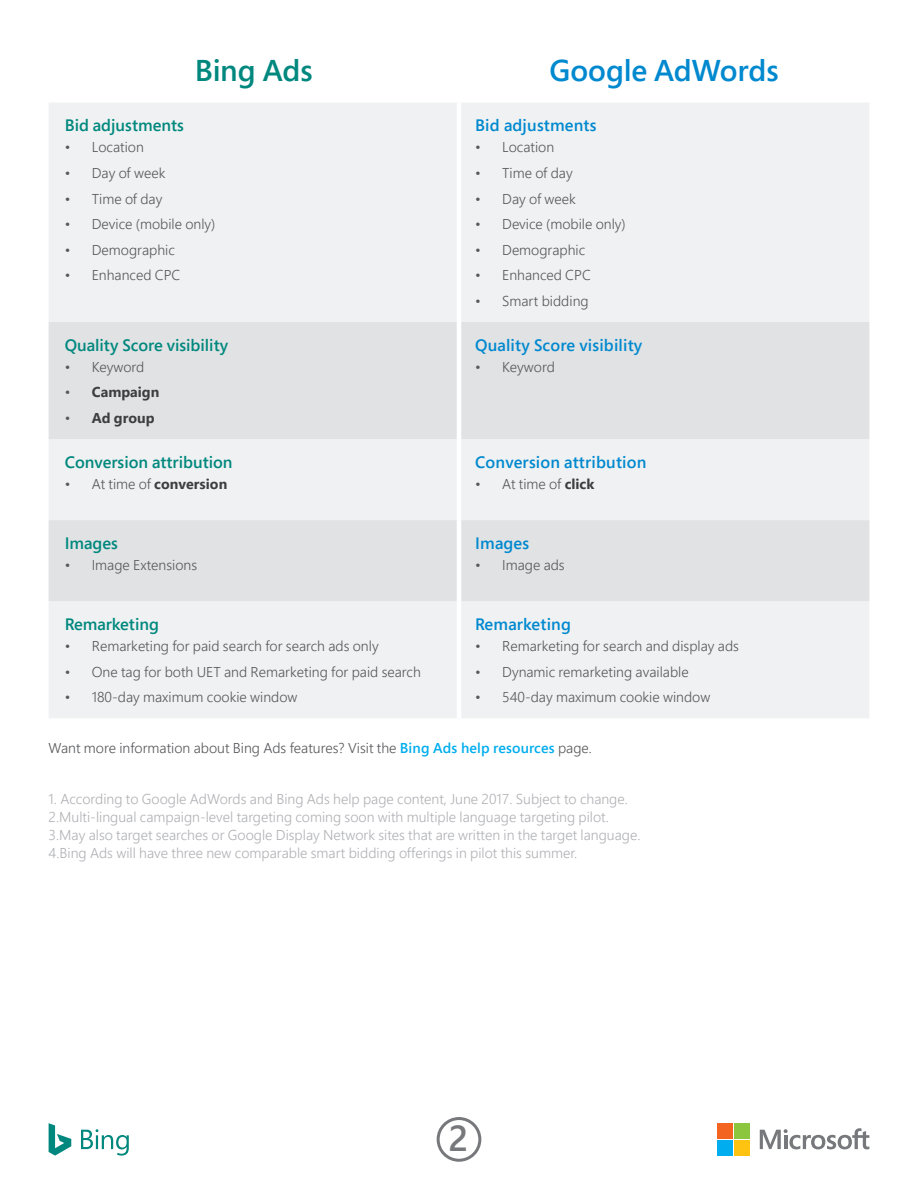
<style>
.page{position:relative;width:918px;height:1188px;background:#fff}
.page>*{position:absolute;margin:0;border:0;box-sizing:border-box;transform-origin:0 0}
.t1{font:600 36px "Segoe Pro";color:#76787b}
.t2{font:600 30px "Segoe Pro";letter-spacing:-.005em;color:#0089cf}
.t3{font:600 30px "Segoe Pro";letter-spacing:-.01em;color:#00887e}
.t4{font:600 16.5px "Segoe Pro";color:#00887e}
.t5{font:600 16.5px "Segoe Pro";letter-spacing:.01em;color:#0089cf}
.t6{font:300 14.25px "Segoe Pro";color:#57585a}
.t7{font:300 14.25px/18px "Segoe Pro";color:#b0b1b5}
.t8{font:700 14.25px "Segoe Pro";color:#3e3e3f}
.s1{font-weight:300;color:#57585a}
.s2{font-weight:700;color:#3e3e3f}
.s3{font-weight:600;color:#00aeef}
</style>
<div class="page">
<svg style="left:81px;top:1129px;width:48px;height:27px"></svg>
<svg style="left:49px;top:1123px;width:22px;height:33px"></svg>
<svg style="left:760px;top:1128px;width:109px;height:21px"></svg>
<div style="left:718px;top:1123px;width:15px;height:16px;background:#f36421"></div>
<div style="left:735px;top:1123px;width:15px;height:16px;background:#8bc63e"></div>
<div style="left:718px;top:1140px;width:15px;height:16px;background:#00aeef"></div>
<div style="left:735px;top:1140px;width:15px;height:16px;background:#fec210"></div>
<div style="left:49px;top:103px;width:820px;height:615px;background:#f0f1f2"></div>
<svg style="left:49px;top:322px;width:820px;height:279px;fill:#e1e2e4"></svg>
<hr style="left:457px;top:103px;width:4px;height:219px;background:#fff">
<hr style="left:457px;top:322px;width:4px;height:117px;background:#fff">
<hr style="left:457px;top:439px;width:4px;height:81px;background:#fff">
<hr style="left:457px;top:520px;width:4px;height:81px;background:#fff">
<hr style="left:457px;top:601px;width:4px;height:117px;background:#fff">
<div style="left:437px;top:1117px;width:44px;height:45px;border:3px solid #76787b;border-radius:50%"></div>
<h2 class="t3" style="left:195px;top:50px;width:119px">Bing Ads</h2>
<h2 class="t2" style="left:550px;top:50px;width:231px">Google AdWords</h2>
<p class="t4" style="left:65px;top:114px;width:121px">Bid adjustments</p>
<p class="t6" style="left:65px;top:138px;width:81px">• Location</p>
<p class="t6" style="left:65px;top:163px;width:102px">• Day of week</p>
<p class="t6" style="left:65px;top:189px;width:99px">• Time of day</p>
<p class="t6" style="left:65px;top:214px;width:152px">• Device (mobile only)</p>
<p class="t6" style="left:65px;top:240px;width:112px">• Demographic</p>
<p class="t6" style="left:65px;top:265px;width:117px">• Enhanced CPC</p>
<p class="t4" style="left:65px;top:333px;width:165px">Quality Score visibility</p>
<p class="t6" style="left:65px;top:357px;width:81px">• Keyword</p>
<p class="t8" style="left:65px;top:382px;width:96px"><span class="s1">•</span> Campaign</p>
<p class="t8" style="left:65px;top:408px;width:91px"><span class="s1">•</span> Ad group</p>
<p class="t4" style="left:65px;top:451px;width:169px">Conversion attribution</p>
<p class="t8" style="left:65px;top:474px;width:164px"><span class="s1">• At time of</span> conversion</p>
<p class="t4" style="left:65px;top:532px;width:55px">Images</p>
<p class="t6" style="left:65px;top:555px;width:134px">• Image Extensions</p>
<p class="t4" style="left:65px;top:613px;width:96px">Remarketing</p>
<p class="t6" style="left:65px;top:636px;width:315px">• Remarketing for paid search for search ads only</p>
<p class="t6" style="left:65px;top:662px;width:358px">• One tag for both UET and Remarketing for paid search</p>
<p class="t6" style="left:65px;top:687px;width:234px">• 180-day maximum cookie window</p>
<p class="t5" style="left:475px;top:114px;width:123px">Bid adjustments</p>
<p class="t6" style="left:475px;top:138px;width:81px">• Location</p>
<p class="t6" style="left:475px;top:163px;width:99px">• Time of day</p>
<p class="t6" style="left:475px;top:189px;width:102px">• Day of week</p>
<p class="t6" style="left:475px;top:214px;width:152px">• Device (mobile only)</p>
<p class="t6" style="left:475px;top:240px;width:112px">• Demographic</p>
<p class="t6" style="left:475px;top:265px;width:117px">• Enhanced CPC</p>
<p class="t6" style="left:475px;top:291px;width:115px">• Smart bidding</p>
<p class="t5" style="left:475px;top:333px;width:169px">Quality Score visibility</p>
<p class="t6" style="left:475px;top:357px;width:81px">• Keyword</p>
<p class="t5" style="left:475px;top:451px;width:173px">Conversion attribution</p>
<p class="t6" style="left:475px;top:474px;width:121px">• At time of <span class="s2">click</span></p>
<p class="t5" style="left:475px;top:532px;width:56px">Images</p>
<p class="t6" style="left:475px;top:555px;width:91px">• Image ads</p>
<p class="t5" style="left:475px;top:613px;width:97px">Remarketing</p>
<p class="t6" style="left:475px;top:636px;width:265px">• Remarketing for search and display ads</p>
<p class="t6" style="left:475px;top:662px;width:215px">• Dynamic remarketing available</p>
<p class="t6" style="left:475px;top:687px;width:237px">• 540-day maximum cookie window</p>
<p class="t6" style="left:49px;top:738px;width:545px">Want more information about Bing Ads features? Visit the <span class="s3">Bing Ads help resources</span> page.</p>
<p class="t7" style="left:49px;top:790px;width:593px">1. According to Google AdWords and Bing Ads help page content, June 2017. Subject to change.<br>2.Multi-lingual campaign-level targeting coming soon with multiple language targeting pilot.<br>3.May also target searches or Google Display Network sites that are written in the target language.<br>4.Bing Ads will have three new comparable smart bidding offerings in pilot this summer.</p>
<h1 class="t1" style="left:448px;top:1114px;width:21px">2</h1>
</div>
